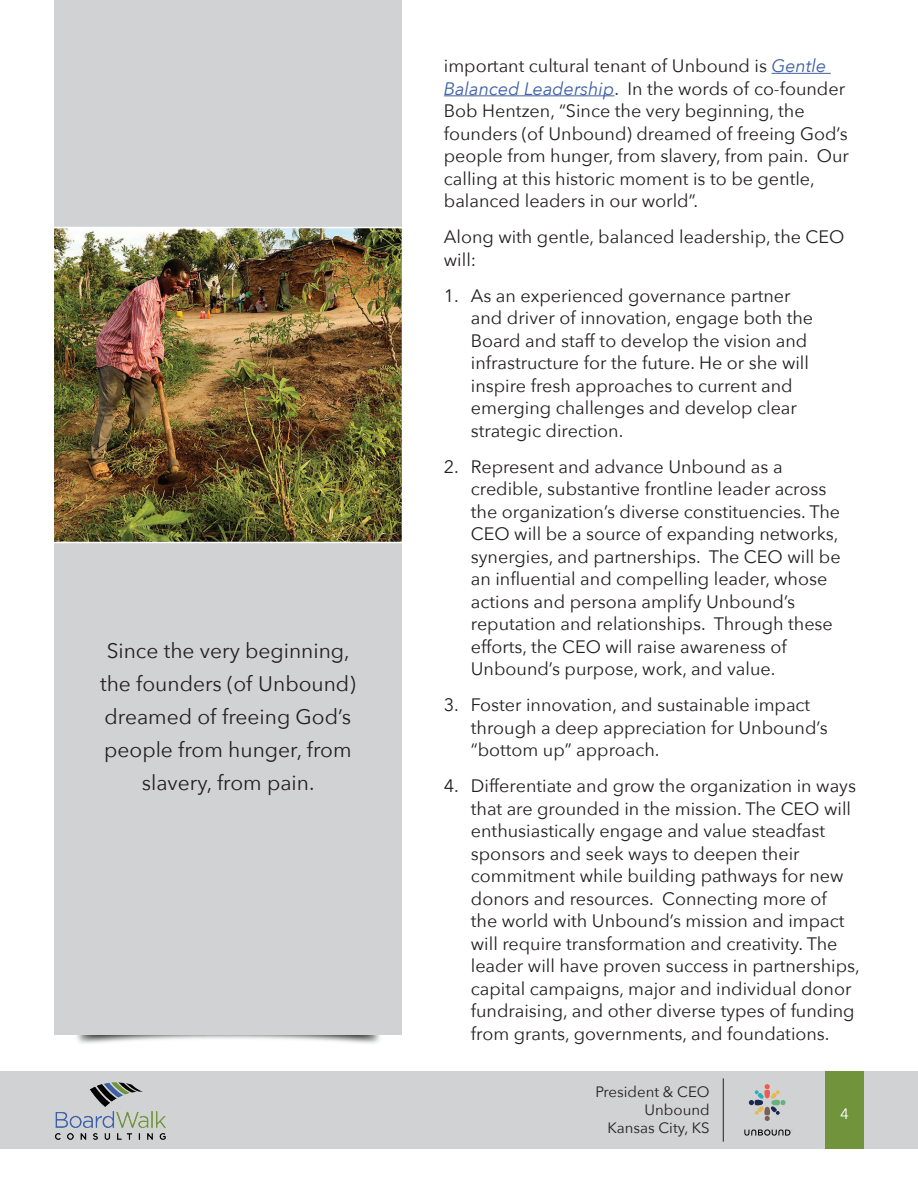
<style>
.page{position:relative;width:918px;height:1188px;background:#fff}
.page>*{position:absolute;margin:0;border:0;box-sizing:border-box;transform-origin:0 0}
.t1{font:21px/33px "Avenir Next";color:#231f20;text-align:center}
.t2{font:18px/22.5px "Avenir Next";color:#231f20}
.t3{font:15px/18px "Avenir Next";color:#231f20;text-align:right}
.t4{font:15px "Avenir Next";color:#fff}
.s1{font-style:italic;color:#3f60a5}
</style>
<div class="page">
<img style="left:76px;top:1035px;width:129px;height:9px">
<img style="left:251px;top:1035px;width:129px;height:9px">
<div style="left:0;top:1071px;width:918px;height:78px;background:#d1d2d4"></div>
<div style="left:825px;top:1071px;width:39px;height:78px;background:#70933c"></div>
<hr style="left:723px;top:1078px;width:1px;height:64px;background:#231f20">
<img style="left:55px;top:1082px;width:111px;height:58px">
<svg style="left:744px;top:1129px;width:48px;height:7px"></svg>
<svg style="left:749px;top:1084px;width:37px;height:37px"></svg>
<div style="left:54px;top:0;width:348px;height:1035px;background:#d1d2d4"></div>
<hr style="left:772px;top:73px;width:59px;height:1px;background:#3f60a5">
<hr style="left:444px;top:95px;width:170px;height:1px;background:#3f60a5">
<img style="left:54px;top:227px;width:348px;height:317px">
<p class="t1" style="left:100px;top:633px;width:257px">Since the very beginning, the founders (of Unbound) dreamed of freeing God’s people from hunger, from slavery, from pain.</p>
<p class="t2" style="left:444px;top:54px;width:407px">important cultural tenant of Unbound is <span class="s1">Gentle Balanced Leadership</span>. In the words of co-founder Bob Hentzen, “Since the very beginning, the founders (of Unbound) dreamed of freeing God’s people from hunger, from slavery, from pain. Our calling at this historic moment is to be gentle, balanced leaders in our world”.</p>
<p class="t2" style="left:444px;top:225px;width:402px">Along with gentle, balanced leadership, the CEO will:</p>
<p class="t2" style="left:471px;top:283px;width:344px;text-indent:-27px">1. As an experienced governance partner and driver of innovation, engage both the Board and staff to develop the vision and infrastructure for the future. He or she will inspire fresh approaches to current and emerging challenges and develop clear strategic direction.</p>
<p class="t2" style="left:471px;top:454px;width:371px;text-indent:-27px">2. Represent and advance Unbound as a credible, substantive frontline leader across the organization’s diverse constituencies. The CEO will be a source of expanding networks, synergies, and partnerships. The CEO will be an influential and compelling leader, whose actions and persona amplify Unbound’s reputation and relationships. Through these efforts, the CEO will raise awareness of Unbound’s purpose, work, and value.</p>
<p class="t2" style="left:471px;top:693px;width:358px;text-indent:-27px">3. Foster innovation, and sustainable impact through a deep appreciation for Unbound’s “bottom up” approach.</p>
<p class="t2" style="left:471px;top:774px;width:390px;text-indent:-27px">4. Differentiate and grow the organization in ways that are grounded in the mission. The CEO will enthusiastically engage and value steadfast sponsors and seek ways to deepen their commitment while building pathways for new donors and resources. Connecting more of<br>the world with Unbound’s mission and impact will require transformation and creativity. The leader will have proven success in partnerships, capital campaigns, major and individual donor fundraising, and other diverse types of funding from grants, governments, and foundations.</p>
<p class="t3" style="left:595px;top:1082px;width:116px">President &amp; CEO<br>Unbound<br>Kansas City, KS</p>
<p class="t4" style="left:840px;top:1102px;width:10px">4</p>
</div>
